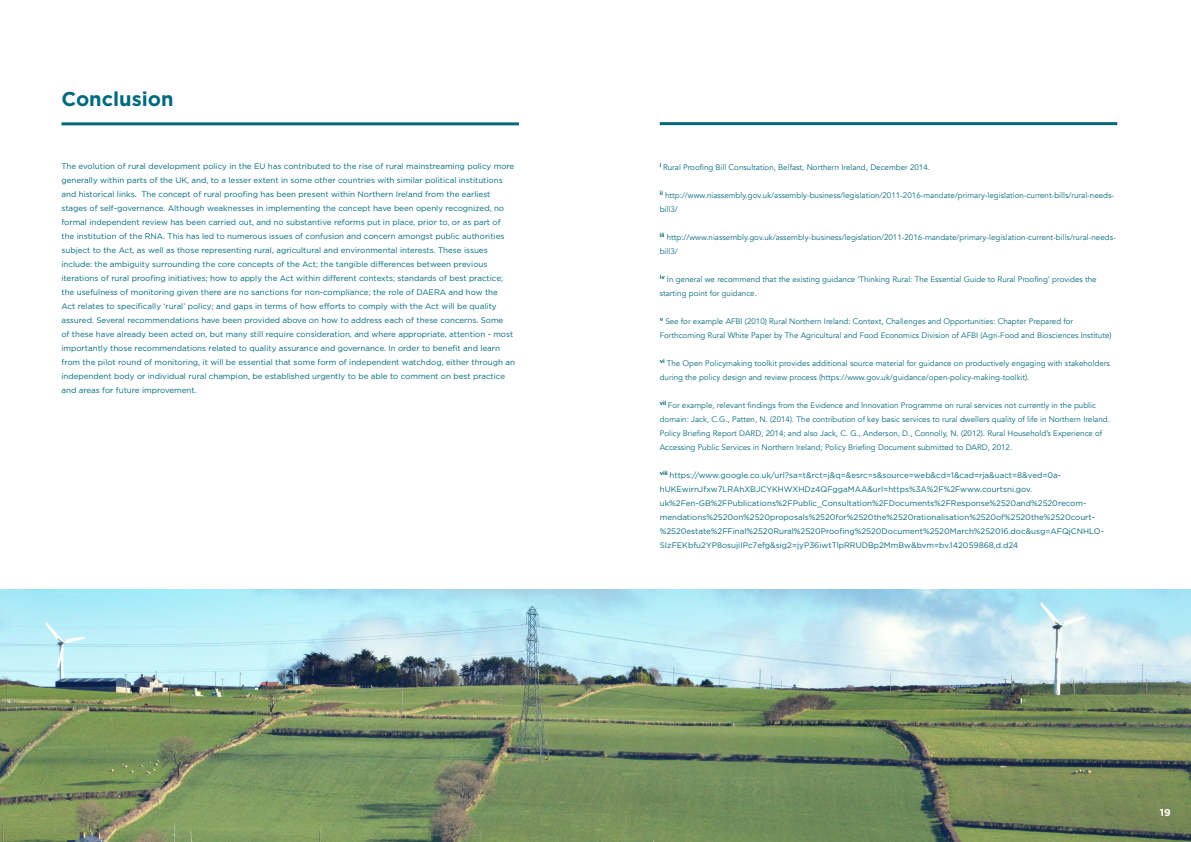
<style>
.page{position:relative;width:1191px;height:842px;background:#fff}
.page>*{position:absolute;margin:0;border:0;box-sizing:border-box;transform-origin:0 0}
.t1{font:700 20px "Gotham";color:#00697d}
.t2{font:700 10px "Gotham";color:#fff}
.t3{font:8px/14px "Gotham";color:#00697d}
.t4{font:8px/14px "Avenir";color:#066a7c}
.t5{font:8px/14px "Gotham";color:#066a7c}
</style>
<div class="page">
<hr style="left:61px;top:122px;width:458px;height:3px;background:#00697d">
<hr style="left:660px;top:122px;width:457px;height:3px;background:#00697d">
<img style="left:0;top:590px;width:1191px;height:252px">
<p class="t1" style="left:61px;top:88px;width:114px">Conclusion</p>
<p class="t3" style="left:61px;top:159px;width:455px">The evolution of rural development policy in the EU has contributed to the rise of rural mainstreaming policy more generally within parts of the UK, and, to a lesser extent in some other countries with similar political institutions and historical links. The concept of rural proofing has been present within Northern Ireland from the earliest stages of self-governance. Although weaknesses in implementing the concept have been openly recognized, no formal independent review has been carried out, and no substantive reforms put in place, prior to, or as part of the institution of the RNA. This has led to numerous issues of confusion and concern amongst public authorities subject to the Act, as well as those representing rural, agricultural and environmental interests. These issues include: the ambiguity surrounding the core concepts of the Act; the tangible differences between previous iterations of rural proofing initiatives; how to apply the Act within different contexts; standards of best practice; the usefulness of monitoring given there are no sanctions for non-compliance; the role of DAERA and how the<br>Act relates to specifically ‘rural’ policy; and gaps in terms of how efforts to comply with the Act will be quality assured. Several recommendations have been provided above on how to address each of these concerns. Some<br>of these have already been acted on, but many still require consideration, and where appropriate, attention - most importantly those recommendations related to quality assurance and governance. In order to benefit and learn from the pilot round of monitoring, it will be essential that some form of independent watchdog, either through an independent body or individual rural champion, be established urgently to be able to comment on best practice and areas for future improvement.</p>
<p class="t4" style="left:660px;top:160px;width:272px"><sup>i</sup> Rural Proofing Bill Consultation, Belfast, Northern Ireland, December 2014.</p>
<p class="t4" style="left:660px;top:188px;width:456px"><sup>ii</sup> http://www.niassembly.gov.uk/assembly-business/legislation/2011-2016-mandate/primary-legislation-current-bills/rural-needs&shy;bill3/</p>
<p class="t4" style="left:660px;top:230px;width:457px"><sup>iii</sup> http://www.niassembly.gov.uk/assembly-business/legislation/2011-2016-mandate/primary-legislation-current-bills/rural-needs&shy;bill3/</p>
<p class="t4" style="left:660px;top:272px;width:438px"><sup>iv</sup> In general we recommend that the existing guidance ‘Thinking Rural: The Essential Guide to Rural Proofing’ provides the starting point for guidance.</p>
<p class="t4" style="left:660px;top:314px;width:453px"><sup>v</sup> See for example AFBI (2010) Rural Northern Ireland: Context, Challenges and Opportunities: Chapter Prepared for<br>Forthcoming Rural White Paper by The Agricultural and Food Economics Division of AFBI (Agri-Food and Biosciences Institute)</p>
<p class="t4" style="left:660px;top:356px;width:452px"><sup>vi</sup> The Open Policymaking toolkit provides additional source material for guidance on productively engaging with stakeholders during the policy design and review process (https://www.gov.uk/guidance/open-policy-making-toolkit).</p>
<p class="t4" style="left:660px;top:398px;width:452px"><sup>vii</sup> For example, relevant findings from the Evidence and Innovation Programme on rural services not currently in the public domain: Jack, C.G., Patten, N. (2014). The contribution of key basic services to rural dwellers quality of life in Northern Ireland.<br>Policy Briefing Report DARD, 2014; and also Jack, C. G., Anderson, D., Connolly, N. (2012). Rural Household’s Experience of Accessing Public Services in Northern Ireland; Policy Briefing Document submitted to DARD, 2012.</p>
<p class="t5" style="left:660px;top:468px;width:446px"><sup>viii</sup> https://www.google.co.uk/url?sa=t&amp;rct=j&amp;q=&amp;esrc=s&amp;source=web&amp;cd=1&amp;cad=rja&amp;uact=8&amp;ved=0a&shy;hUKEwirnJfxw7LRAhXBJCYKHWXHDz4QFggaMAA&amp;url=https%3A%2F%2Fwww.courtsni.gov. uk%2Fen-GB%2FPublications%2FPublic_Consultation%2FDocuments%2FResponse%2520and%2520recom&shy;mendations%2520on%2520proposals%2520for%2520the%2520rationalisation%2520of%2520the%2520court-%2520estate%2FFinal%2520Rural%2520Proofing%2520Document%2520March%252016.doc&amp;usg=AFQjCNHLO-SIzFEKbfu2YP8osujiIPc7efg&amp;sig2=jyP36iwtTlpRRUDBp2MmBw&amp;bvm=bv.142059868,d.d24</p>
<p class="t2" style="left:1159px;top:807px;width:12px">19</p>
</div>
